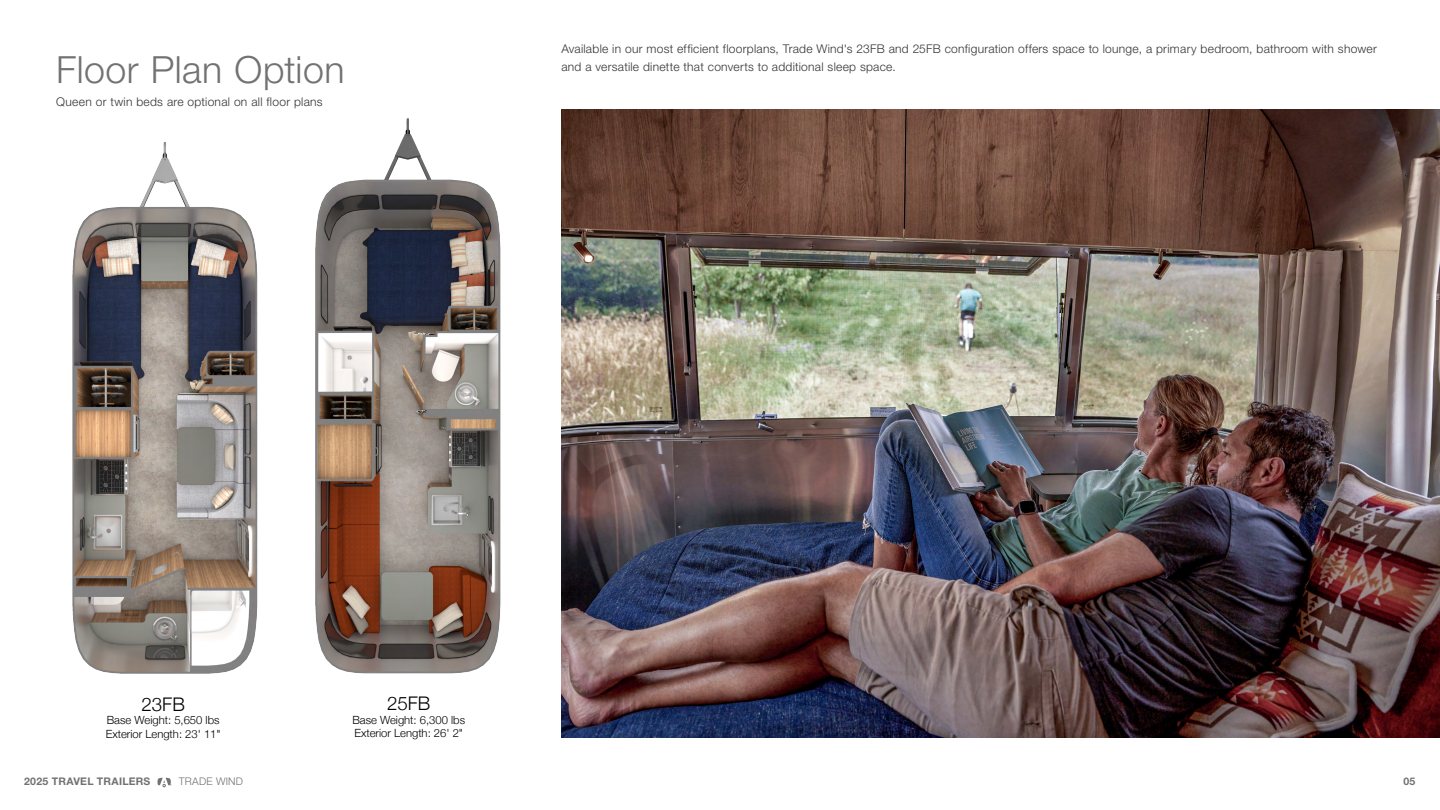
<style>
.page{position:relative;width:1440px;height:810px;background:#fff}
.page>*{position:absolute;margin:0;border:0;box-sizing:border-box;transform-origin:0 0}
.t1{font:300 37.5px "Helvetica Neue LT Std";letter-spacing:.01em;color:#727272}
.t2{font:300 18.75px "Helvetica Neue";color:#000}
.t3{font:300 12px/17.2px "Helvetica Neue LT Std";letter-spacing:.02em;color:#343433}
.t4{font:300 11.25px/13.5px "Helvetica Neue";color:#000}
.t5{font:700 10.5px "Helvetica Neue LT Std";letter-spacing:.03em;color:#727272}
.t6{font:300 10.5px "Helvetica Neue LT Std";letter-spacing:.02em;color:#727272}
</style>
<div class="page">
<img style="left:315px;top:118px;width:186px;height:556px">
<img style="left:561px;top:109px;width:879px;height:628px">
<svg style="left:158px;top:778px;width:14px;height:9px"></svg>
<img style="left:72px;top:142px;width:186px;height:532px">
<h1 class="t1" style="left:56px;top:47px;width:290px">Floor Plan Option</h1>
<p class="t3" style="left:56px;top:93px;width:268px">Queen or twin beds are optional on all floor plans</p>
<p class="t3" style="left:561px;top:40px;width:817px">Available in our most efficient floorplans, Trade Wind's 23FB and 25FB configuration offers space to lounge, a primary bedroom, bathroom with shower and a versatile dinette that converts to additional sleep space.</p>
<h2 class="t2" style="left:141px;top:689px;width:45px">23FB</h2>
<p class="t4" style="left:106px;top:713px;width:117px">Base Weight: 5,650 lbs<br>Exterior Length: 23' 11"</p>
<p class="t5" style="left:24px;top:775px;width:128px">2025 TRAVEL TRAILERS</p>
<p class="t6" style="left:179px;top:775px;width:66px">TRADE WIND</p>
<h2 class="t2" style="left:387px;top:688px;width:45px">25FB</h2>
<p class="t4" style="left:352px;top:712px;width:114px">Base Weight: 6,300 lbs<br>Exterior Length: 26' 2"</p>
<p class="t5" style="left:1403px;top:775px;width:14px">05</p>
</div>
